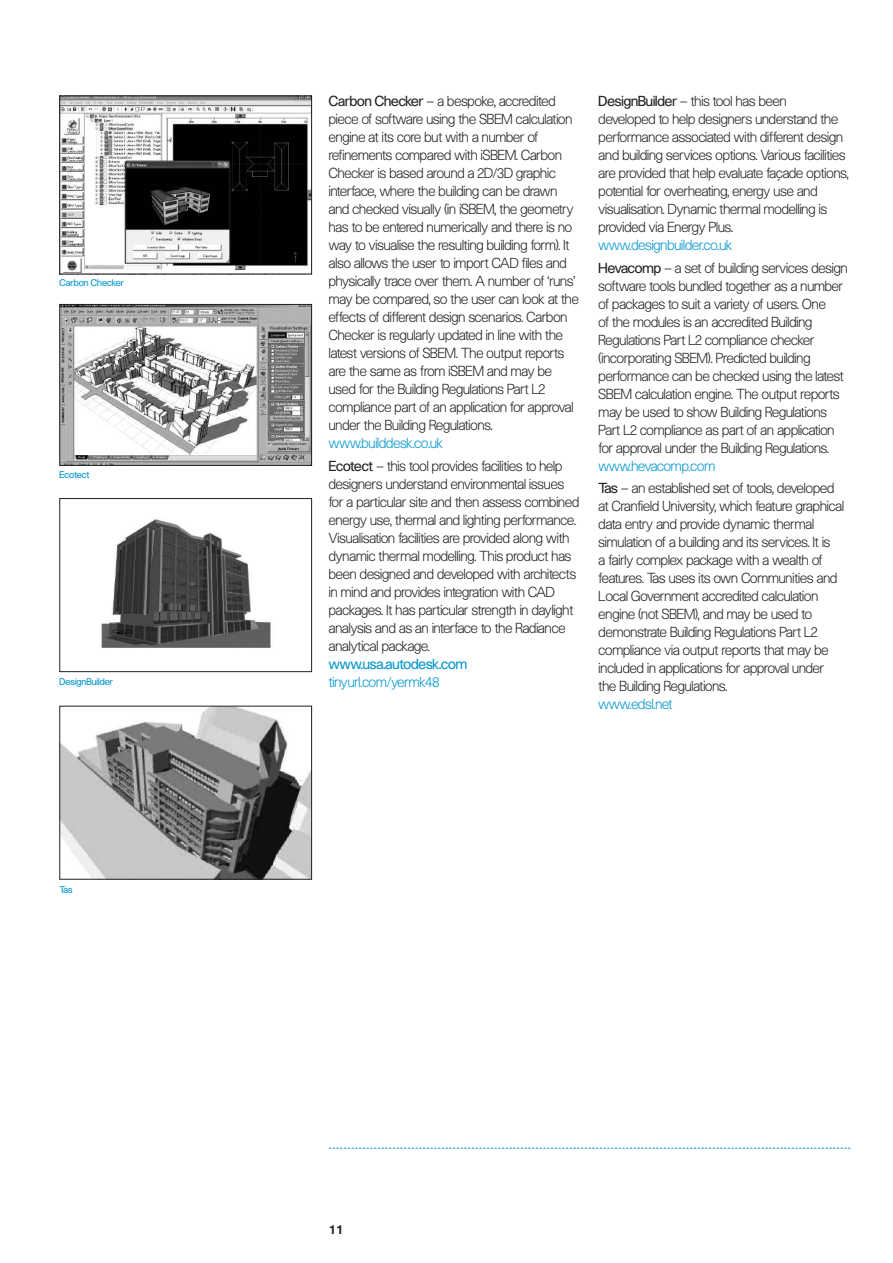
<style>
.page{position:relative;width:893px;height:1263px;background:#fff}
.page>*{position:absolute;margin:0;border:0;box-sizing:border-box;transform-origin:0 0}
.t1{font:300 13.5px/18px "Unica SH";color:#231f20}
.t2{font:300 13.5px "Unica SH";color:#0095ce}
.t3{font:13.5px "Unica SH";color:#0095ce}
.t4{font:500 12px "Unica SB";color:#231f20}
.t5{font:9px "Unica SH";letter-spacing:.01em;color:#0095ce}
.s1{font-weight:400}
.s2{color:#0095ce}
</style>
<div class="page">
<svg style="left:329px;top:1148px;width:521px;height:1px"></svg>
<img style="left:62px;top:306px;width:248px;height:158px">
<div style="left:60px;top:304px;width:252px;height:162px;border:1px solid #231f20"></div>
<img style="left:101px;top:519px;width:170px;height:129px">
<div style="left:60px;top:498px;width:252px;height:174px;border:1px solid #231f20"></div>
<img style="left:62px;top:98px;width:248px;height:174px">
<div style="left:60px;top:96px;width:252px;height:178px;border:1px solid #231f20"></div>
<img style="left:62px;top:708px;width:248px;height:169px">
<div style="left:60px;top:706px;width:252px;height:173px;border:1px solid #231f20"></div>
<p class="t5" style="left:60px;top:278px;width:66px">Carbon Checker</p>
<p class="t5" style="left:60px;top:470px;width:32px">Ecotect</p>
<p class="t5" style="left:60px;top:677px;width:55px">DesignBuilder</p>
<p class="t5" style="left:60px;top:884px;width:15px">Tas</p>
<p class="t1" style="left:329px;top:93px;width:251px"><span class="s1">Carbon Checker</span> – a bespoke, accredited piece of software using the SBEM calculation engine at its core but with a number of refinements compared with iSBEM. Carbon Checker is based around a 2D/3D graphic interface, where the building can be drawn and checked visually (in iSBEM, the geometry has to be entered numerically and there is no way to visualise the resulting building form). It also allows the user to import CAD files and physically trace over them. A number of ‘runs’ may be compared, so the user can look at the effects of different design scenarios. Carbon Checker is regularly updated in line with the latest versions of SBEM. The output reports are the same as from iSBEM and may be used for the Building Regulations Part L2 compliance part of an application for approval under the Building Regulations.</p>
<p class="t1" style="left:329px;top:432px;width:235px;line-height:22.5px"><span class="s2">www.builddesk.co.uk<br></span><span class="s1">Ecotect</span> – this tool provides facilities to help</p>
<p class="t1" style="left:329px;top:475px;width:252px">designers understand environmental issues for a particular site and then assess combined energy use, thermal and lighting performance.<br>Visualisation facilities are provided along with dynamic thermal modelling. This product has been designed and developed with architects in mind and provides integration with CAD packages. It has particular strength in daylight analysis and as an interface to the Radiance analytical package.</p>
<p class="t3" style="left:329px;top:656px;width:140px">www.usa.autodesk.com</p>
<p class="t2" style="left:329px;top:674px;width:112px">tinyurl.com/yermk48</p>
<p class="t1" style="left:599px;top:93px;width:251px"><span class="s1">DesignBuilder</span> – this tool has been<br>developed to help designers understand the performance associated with different design and building services options. Various facilities are provided that help evaluate façade options, potential for overheating, energy use and visualisation. Dynamic thermal modelling is provided via Energy Plus.</p>
<p class="t1" style="left:599px;top:234px;width:250px;line-height:22.5px"><span class="s2">www.designbuilder.co.uk<br></span><span class="s1">Hevacomp</span> – a set of building services design</p>
<p class="t1" style="left:599px;top:277px;width:246px">software tools bundled together as a number of packages to suit a variety of users. One<br>of the modules is an accredited Building Regulations Part L2 compliance checker (incorporating SBEM). Predicted building performance can be checked using the latest SBEM calculation engine. The output reports may be used to show Building Regulations Part L2 compliance as part of an application for approval under the Building Regulations.</p>
<p class="t1" style="left:599px;top:455px;width:237px;line-height:22.5px"><span class="s2">www.hevacomp.com<br></span><span class="s1">Tas</span> – an established set of tools, developed</p>
<p class="t1" style="left:599px;top:498px;width:247px">at Cranfield University, which feature graphical data entry and provide dynamic thermal simulation of a building and its services. It is<br>a fairly complex package with a wealth of features. Tas uses its own Communities and Local Government accredited calculation engine (not SBEM), and may be used to demonstrate Building Regulations Part L2 compliance via output reports that may be included in applications for approval under the Building Regulations.</p>
<p class="t2" style="left:599px;top:697px;width:75px">www.edsl.net</p>
<p class="t4" style="left:329px;top:1223px;width:16px">11</p>
</div>
